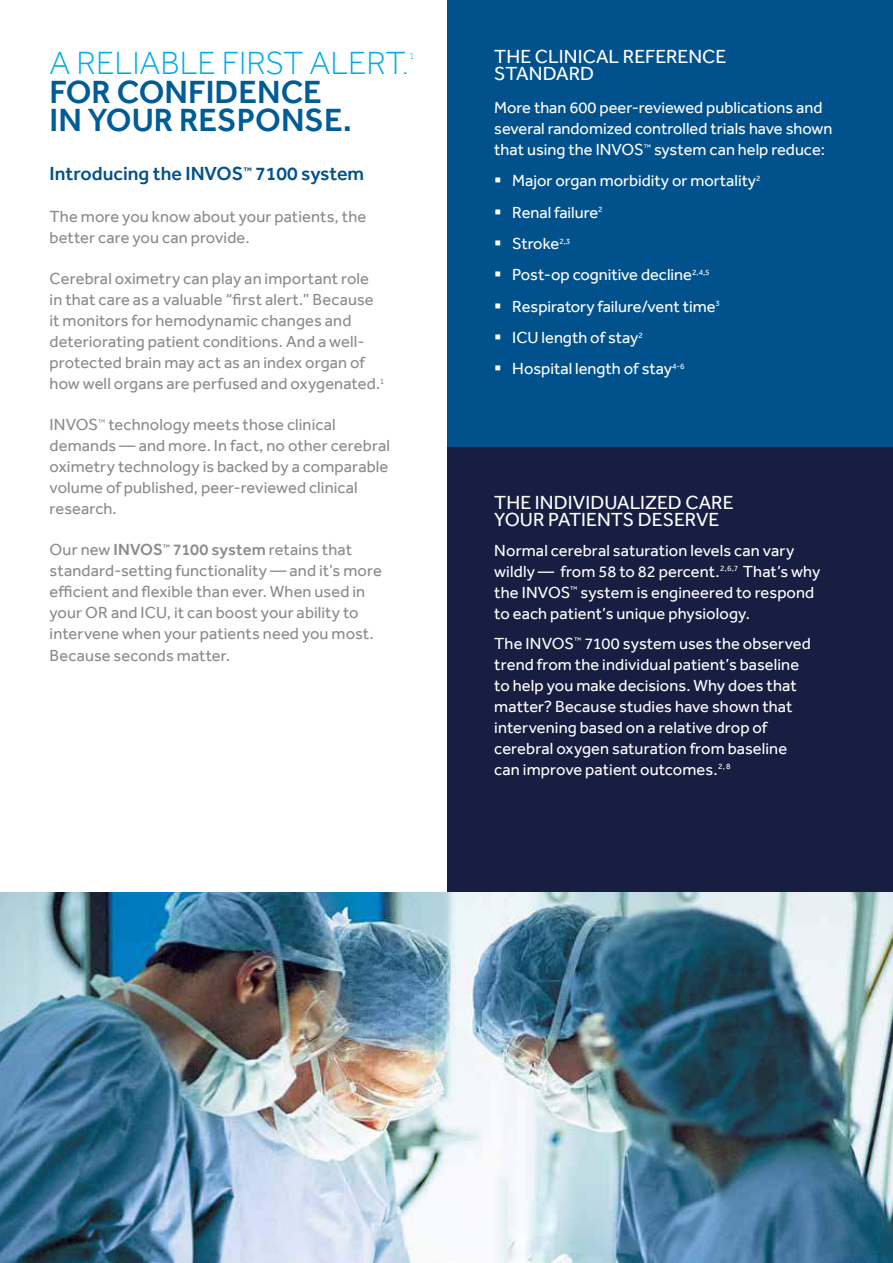
<style>
.page{position:relative;width:893px;height:1263px;background:#fff}
.page>*{position:absolute;margin:0;border:0;box-sizing:border-box;transform-origin:0 0}
.t1{font:500 33px/28.5px "Effra";color:#005c97}
.t2{font:300 33px "Effra";color:#00ace4}
.t3{font:19.5px/16.5px "Effra";color:#fff}
.t4{font:500 19.5px "Effra";color:#01518d}
.t5{font:16.5px/21px "Effra";color:#fff}
.t6{font:16.5px/21px "Effra";letter-spacing:.005em;color:#898b8e}
.t7{font:300 9.75px "Effra";color:#00ace4}
.s1{font-weight:500}
</style>
<div class="page">
<div style="left:448px;top:0;width:445px;height:448px;background:#01518d"></div>
<div style="left:448px;top:447px;width:445px;height:445px;background:#171e42"></div>
<img style="left:0;top:892px;width:893px;height:371px">
<h1 class="t2" style="left:50px;top:49px;width:361px">A RELIABLE FIRST ALERT.</h1>
<p class="t7" style="left:409px;top:52px;width:7px">1</p>
<h1 class="t1" style="left:50px;top:80px;width:304px">FOR CONFIDENCE<br>IN YOUR RESPONSE.</h1>
<p class="t4" style="left:50px;top:166px;width:316px">Introducing the INVOS<sup>™</sup> 7100 system</p>
<p class="t6" style="left:50px;top:207px;width:318px">The more you know about your patients, the better care you can provide.</p>
<p class="t6" style="left:50px;top:269px;width:336px">Cerebral oximetry can play an important role in that care as a valuable “昀椀rst alert.” Because it monitors for hemodynamic changes and deteriorating patient conditions. And a well&shy;protected brain may act as an index organ of how well organs are perfused and oxygenated.<sup>1</sup></p>
<p class="t6" style="left:50px;top:415px;width:342px">INVOS<sup>™</sup> technology meets those clinical demands — and more. In fact, no other cerebral oximetry technology is backed by a comparable volume of published, peer-reviewed clinical research.</p>
<p class="t6" style="left:50px;top:540px;width:334px">Our new <span class="s1">INVOS</span><sup>™</sup> <span class="s1">7100 system</span> retains that standard-setting functionality — and it’s more e昀케cient and 昀氀exible than ever. When used in your OR and ICU, it can boost your ability to intervene when your patients need you most.<br>Because seconds matter.</p>
<p class="t3" style="left:494px;top:50px;width:234px">THE CLINICAL REFERENCE<br>STANDARD</p>
<p class="t5" style="left:494px;top:98px;width:340px">More than 600 peer-reviewed publications and several randomized controlled trials have shown that using the INVOS<sup>™</sup> system can help reduce:</p>
<p class="t5" style="left:494px;top:171px;width:268px">▪ Major organ morbidity or mortality<sup>2</sup></p>
<p class="t5" style="left:494px;top:203px;width:110px">▪ Renal failure<sup>2</sup></p>
<p class="t5" style="left:494px;top:234px;width:78px">▪ Stroke<sup>2,3</sup></p>
<p class="t5" style="left:494px;top:265px;width:217px">▪ Post-op cognitive decline<sup>2,4,5</sup></p>
<p class="t5" style="left:494px;top:297px;width:227px">▪ Respiratory failure/vent time<sup>3</sup></p>
<p class="t5" style="left:494px;top:328px;width:150px">▪ ICU length of stay<sup>2</sup></p>
<p class="t5" style="left:494px;top:359px;width:192px">▪ Hospital length of stay<sup>4-6</sup></p>
<p class="t3" style="left:494px;top:496px;width:241px">THE INDIVIDUALIZED CARE<br>YOUR PATIENTS DESERVE</p>
<p class="t5" style="left:494px;top:541px;width:327px">Normal cerebral saturation levels can vary wildly — from 58 to 82 percent.<sup>2,6,7</sup> That’s why the INVOS<sup>™</sup> system is engineered to respond to each patient’s unique physiology.</p>
<p class="t5" style="left:494px;top:634px;width:318px">The INVOS<sup>™</sup> 7100 system uses the observed trend from the individual patient’s baseline to help you make decisions. Why does that matter? Because studies have shown that intervening based on a relative drop of cerebral oxygen saturation from baseline can improve patient outcomes.<sup>2,</sup> <sup>8</sup></p>
</div>
